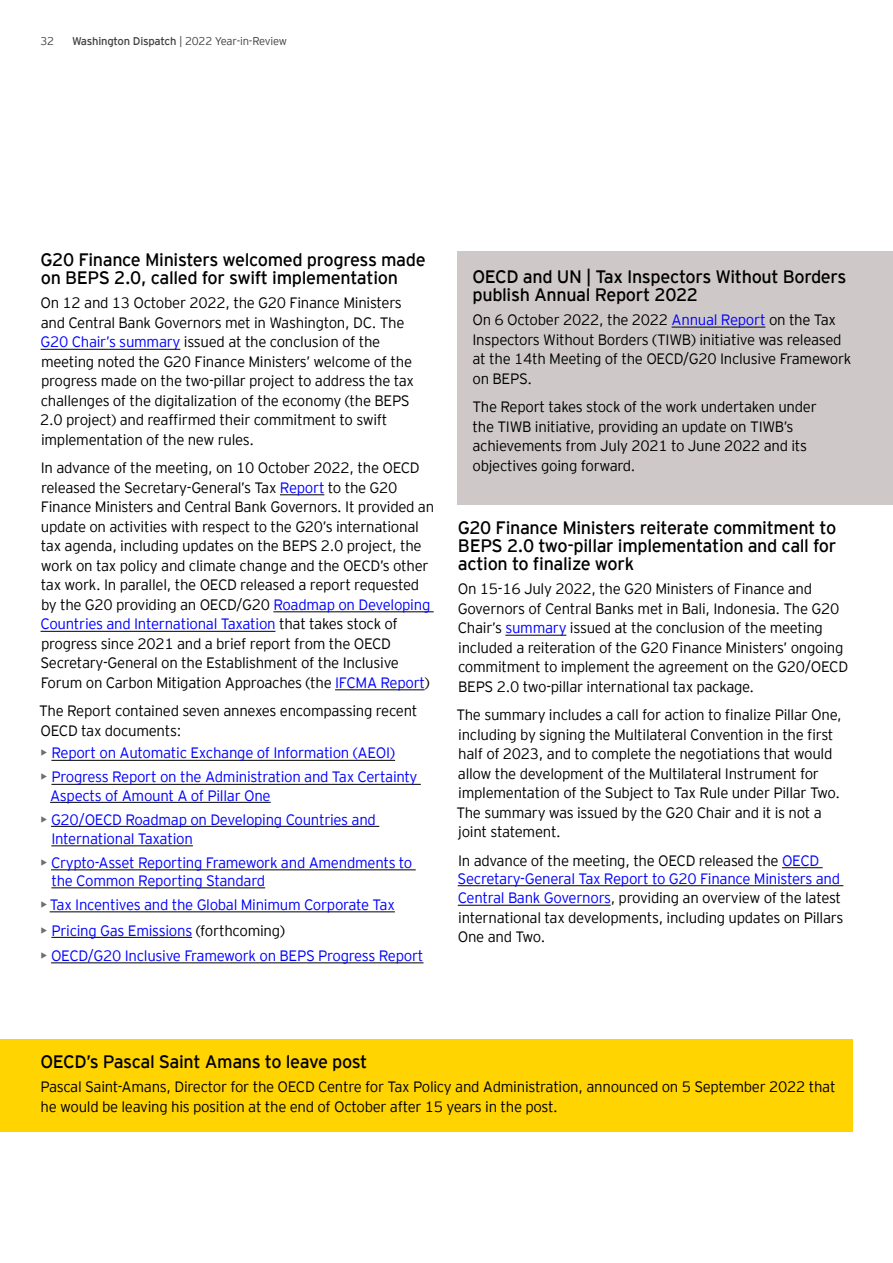
<style>
.page{position:relative;width:893px;height:1263px;background:#fff}
.page>*{position:absolute;margin:0;border:0;box-sizing:border-box;transform-origin:0 0}
.t1{font:18px/18px "EY Interstate";letter-spacing:-.02em;color:#000}
.t2{font:300 15px/19.5px "EY Interstate";letter-spacing:-.02em;color:#000}
.t3{font:300 15px/18px "EY Interstate";letter-spacing:-.02em;color:#00f}
.t4{font:300 11.25px "EY Interstate";letter-spacing:-.02em;color:#414042}
.s1{font-weight:400}
.s2{color:#00f}
.s3{font-weight:400;color:#6d6e71}
.s4{color:#000}
</style>
<div class="page">
<hr style="left:505px;top:635px;width:61px;height:1px;background:#000">
<hr style="left:782px;top:867px;width:41px;height:1px;background:#000">
<hr style="left:458px;top:885px;width:385px;height:1px;background:#000">
<hr style="left:458px;top:905px;width:153px;height:1px;background:#000">
<hr style="left:41px;top:349px;width:139px;height:1px;background:#000">
<hr style="left:280px;top:494px;width:44px;height:1px;background:#000">
<hr style="left:273px;top:611px;width:161px;height:1px;background:#000">
<hr style="left:41px;top:631px;width:234px;height:1px;background:#000">
<hr style="left:335px;top:689px;width:90px;height:1px;background:#000">
<hr style="left:51px;top:760px;width:344px;height:1px;background:#000">
<hr style="left:51px;top:784px;width:370px;height:1px;background:#000">
<hr style="left:50px;top:802px;width:221px;height:1px;background:#000">
<hr style="left:51px;top:826px;width:328px;height:1px;background:#000">
<hr style="left:51px;top:845px;width:142px;height:1px;background:#000">
<hr style="left:51px;top:869px;width:365px;height:1px;background:#000">
<hr style="left:51px;top:887px;width:214px;height:1px;background:#000">
<hr style="left:50px;top:911px;width:345px;height:1px;background:#000">
<hr style="left:51px;top:937px;width:141px;height:1px;background:#000">
<hr style="left:51px;top:962px;width:373px;height:1px;background:#000">
<div style="left:458px;top:251px;width:435px;height:254px;background:#cec9c8"></div>
<hr style="left:672px;top:327px;width:93px;height:1px;background:#000">
<div style="left:0;top:1040px;width:852px;height:92px;background:#ffd400"></div>
<p class="t4" style="left:40px;top:33px;width:15px">32</p>
<p class="t4" style="left:72px;top:33px;width:216px"><span class="s1">Washington Dispatch</span> | 2022 Year-in-Review</p>
<p class="t1" style="left:40px;top:250px;width:387px">G20 Finance Ministers welcomed progress made on BEPS 2.0, called for swift implementation</p>
<p class="t2" style="left:40px;top:292px;width:375px">On 12 and 13 October 2022, the G20 Finance Ministers and Central Bank Governors met in Washington, DC. The <span class="s2">G20 Chair’s summary</span> issued at the conclusion of the meeting noted the G20 Finance Ministers’ welcome of the progress made on the two-pillar project to address the tax challenges of the digitalization of the economy (the BEPS 2.0 project) and reaffirmed their commitment to swift implementation of the new rules.</p>
<p class="t2" style="left:40px;top:457px;width:395px">In advance of the meeting, on 10 October 2022, the OECD released the Secretary-General’s Tax <span class="s2">Report</span> to the G20<br>Finance Ministers and Central Bank Governors. It provided an update on activities with respect to the G20’s international tax agenda, including updates on the BEPS 2.0 project, the work on tax policy and climate change and the OECD’s other tax work. In parallel, the OECD released a report requested by the G20 providing an OECD/G20 <span class="s2">Roadmap on Developing Countries and International Taxation</span> that takes stock of progress since 2021 and a brief report from the OECD Secretary-General on the Establishment of the Inclusive Forum on Carbon Mitigation Approaches (the <span class="s2">IFCMA Report</span>)</p>
<p class="t2" style="left:39px;top:700px;width:380px">The Report contained seven annexes encompassing recent<br>OECD tax documents:</p>
<p class="t3" style="left:40px;top:743px;width:356px"><span class="s3">•</span> Report on Automatic Exchange of Information (AEOI)</p>
<p class="t3" style="left:50px;top:767px;width:369px;text-indent:-10px"><span class="s3">•</span> Progress Report on the Administration and Tax Certainty<br>Aspects of Amount A of Pillar One</p>
<p class="t3" style="left:51px;top:808px;width:326px;line-height:19.5px;text-indent:-11px"><span class="s3">•</span> G20/OECD Roadmap on Developing Countries and<br>International Taxation</p>
<p class="t3" style="left:51px;top:853px;width:363px;text-indent:-11px"><span class="s3">•</span> Crypto-Asset Reporting Framework and Amendments to the Common Reporting Standard</p>
<p class="t3" style="left:40px;top:895px;width:356px"><span class="s3">•</span> Tax Incentives and the Global Minimum Corporate Tax</p>
<p class="t3" style="left:40px;top:920px;width:246px"><span class="s3">•</span> Pricing Gas Emissions <span class="s4">(forthcoming)</span></p>
<p class="t3" style="left:40px;top:946px;width:385px"><span class="s3">•</span> OECD/G20 Inclusive Framework on BEPS Progress Report</p>
<p class="t1" style="left:472px;top:267px;width:375px">OECD and UN | Tax Inspectors Without Borders publish Annual Report 2022</p>
<p class="t2" style="left:472px;top:309px;width:380px">On 6 October 2022, the 2022 <span class="s2">Annual Report</span> on the Tax Inspectors Without Borders (TIWB) initiative was released at the 14th Meeting of the OECD/G20 Inclusive Framework on BEPS.</p>
<p class="t2" style="left:472px;top:396px;width:346px">The Report takes stock of the work undertaken under the TIWB initiative, providing an update on TIWB’s achievements from July 2021 to June 2022 and its objectives going forward.</p>
<p class="t1" style="left:458px;top:518px;width:380px;text-align:justify">G20 Finance Ministers reiterate commitment to BEPS 2.0 two-pillar implementation and call for action to finalize work</p>
<p class="t2" style="left:458px;top:578px;width:392px">On 15-16 July 2022, the G20 Ministers of Finance and Governors of Central Banks met in Bali, Indonesia. The G20<br>Chair’s <span class="s2">summary</span> issued at the conclusion of the meeting included a reiteration of the G20 Finance Ministers’ ongoing commitment to implement the agreement on the G20/OECD BEPS 2.0 two-pillar international tax package.</p>
<p class="t2" style="left:456px;top:704px;width:387px">The summary includes a call for action to finalize Pillar One, including by signing the Multilateral Convention in the first half of 2023, and to complete the negotiations that would allow the development of the Multilateral Instrument for implementation of the Subject to Tax Rule under Pillar Two.<br>The summary was issued by the G20 Chair and it is not a joint statement.</p>
<p class="t3" style="left:458px;top:851px;width:384px"><span class="s4">In advance of the meeting, the OECD released the</span> OECD<br>Secretary-General Tax Report to G20 Finance Ministers and</p>
<p class="t2" style="left:458px;top:887px;width:387px"><span class="s2">Central Bank Governors</span>, providing an overview of the latest international tax developments, including updates on Pillars<br>One and Two.</p>
<p class="t1" style="left:40px;top:1052px;width:329px">OECD’s Pascal Saint Amans to leave post</p>
<p class="t2" style="left:40px;top:1076px;width:797px">Pascal Saint-Amans, Director for the OECD Centre for Tax Policy and Administration, announced on 5 September 2022 that he would be leaving his position at the end of October after 15 years in the post.</p>
</div>
